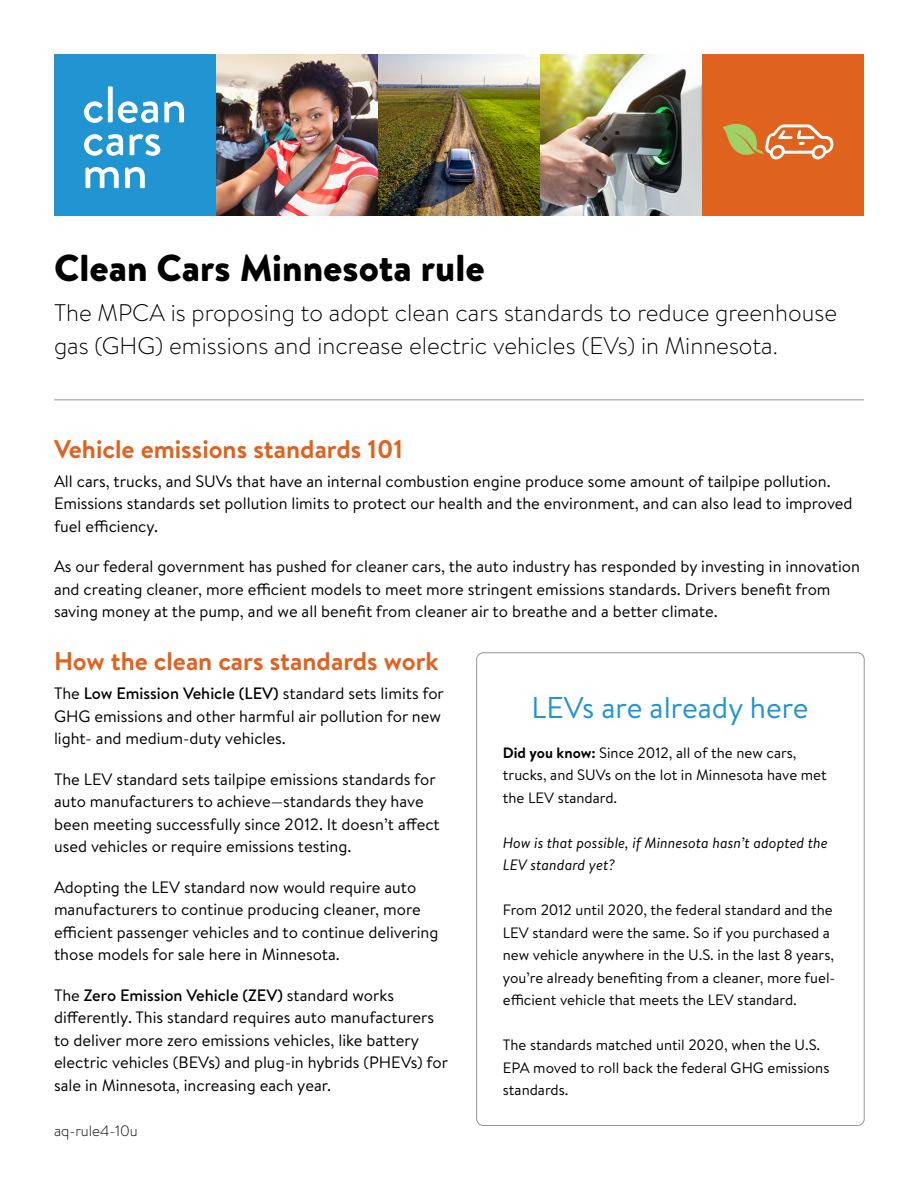
<style>
.page{position:relative;width:918px;height:1188px;background:#fff}
.page>*{position:absolute;margin:0;border:0;box-sizing:border-box;transform-origin:0 0}
.t1{font:500 51.45px "Brandon Grotesque";color:#fff}
.t2{font:900 37.5px "Brandon Text";color:#000}
.t3{font:30px "Brandon Text";color:#2194d2}
.t4{font:700 25.5px "Brandon Text";color:#e0621f}
.t5{font:300 24px/33px "Brandon Text";color:#000}
.t6{font:16.5px/22.5px "Brandon Text";color:#000}
.t7{font:15px/22.5px "Brandon Text";color:#000}
.t8{font:italic 15px/22.5px "Brandon Text";color:#000}
.t9{font:300 15px "Brandon Text";color:#000}
.s1{font-weight:500}
.s2{font-weight:700}
</style>
<div class="page">
<img style="left:216px;top:54px;width:486px;height:162px">
<div style="left:54px;top:54px;width:162px;height:162px;background:#2194d2"></div>
<div style="left:702px;top:54px;width:162px;height:162px;background:#e0621f"></div>
<svg style="left:723px;top:124px;width:111px;height:36px"></svg>
<svg style="left:526px;top:54px;width:14px;height:3px"></svg>
<hr style="left:54px;top:399px;width:810px;height:1px;background:#939598">
<h1 class="t1" style="left:82px;top:69px;width:107px">clean</h1>
<h1 class="t1" style="left:82px;top:102px;width:81px">cars</h1>
<h1 class="t1" style="left:82px;top:135px;width:67px">mn</h1>
<p class="t2" style="left:54px;top:241px;width:432px">Clean Cars Minnesota rule</p>
<p class="t5" style="left:54px;top:296px;width:785px">The MPCA is proposing to adopt clean cars standards to reduce greenhouse gas (GHG) emissions and increase electric vehicles (EVs) in Minnesota.</p>
<p class="t4" style="left:54px;top:431px;width:350px">Vehicle emissions standards 101</p>
<p class="t6" style="left:54px;top:469px;width:800px">All cars, trucks, and SUVs that have an internal combustion engine produce some amount of tailpipe pollution.<br>Emissions standards set pollution limits to protect our health and the environment, and can also lead to improved fuel efficiency.</p>
<p class="t6" style="left:54px;top:555px;width:808px">As our federal government has pushed for cleaner cars, the auto industry has responded by investing in innovation and creating cleaner, more efficient models to meet more stringent emissions standards. Drivers benefit from saving money at the pump, and we all benefit from cleaner air to breathe and a better climate.</p>
<p class="t4" style="left:54px;top:644px;width:386px">How the clean cars standards work</p>
<p class="t6" style="left:54px;top:682px;width:392px">The <span class="s1">Low Emission Vehicle (LEV)</span> standard sets limits for<br>GHG emissions and other harmful air pollution for new light- and medium-duty vehicles.</p>
<p class="t6" style="left:54px;top:767px;width:387px">The LEV standard sets tailpipe emissions standards for auto manufacturers to achieve—standards they have been meeting successfully since 2012. It doesn’t affect used vehicles or require emissions testing.</p>
<p class="t6" style="left:54px;top:875px;width:386px">Adopting the LEV standard now would require auto manufacturers to continue producing cleaner, more efficient passenger vehicles and to continue delivering those models for sale here in Minnesota.</p>
<p class="t6" style="left:54px;top:983px;width:396px">The <span class="s1">Zero Emission Vehicle (ZEV)</span> standard works differently. This standard requires auto manufacturers to deliver more zero emissions vehicles, like battery electric vehicles (BEVs) and plug-in hybrids (PHEVs) for sale in Minnesota, increasing each year.</p>
<p class="t9" style="left:54px;top:1121px;width:85px">aq-rule4-10u</p>
<p class="t3" style="left:532px;top:687px;width:279px">LEVs are already here</p>
<p class="t7" style="left:503px;top:741px;width:325px"><span class="s2">Did you know:</span> Since 2012, all of the new cars, trucks, and SUVs on the lot in Minnesota have met the LEV standard.</p>
<p class="t8" style="left:503px;top:831px;width:326px">How is that possible, if Minnesota hasn’t adopted the<br>LEV standard yet?</p>
<p class="t7" style="left:503px;top:898px;width:334px">From 2012 until 2020, the federal standard and the LEV standard were the same. So if you purchased a new vehicle anywhere in the U.S. in the last 8 years, you’re already benefiting from a cleaner, more fuel&shy;efficient vehicle that meets the LEV standard.</p>
<p class="t7" style="left:503px;top:1033px;width:328px">The standards matched until 2020, when the U.S.<br>EPA moved to roll back the federal GHG emissions standards.</p>
</div>
